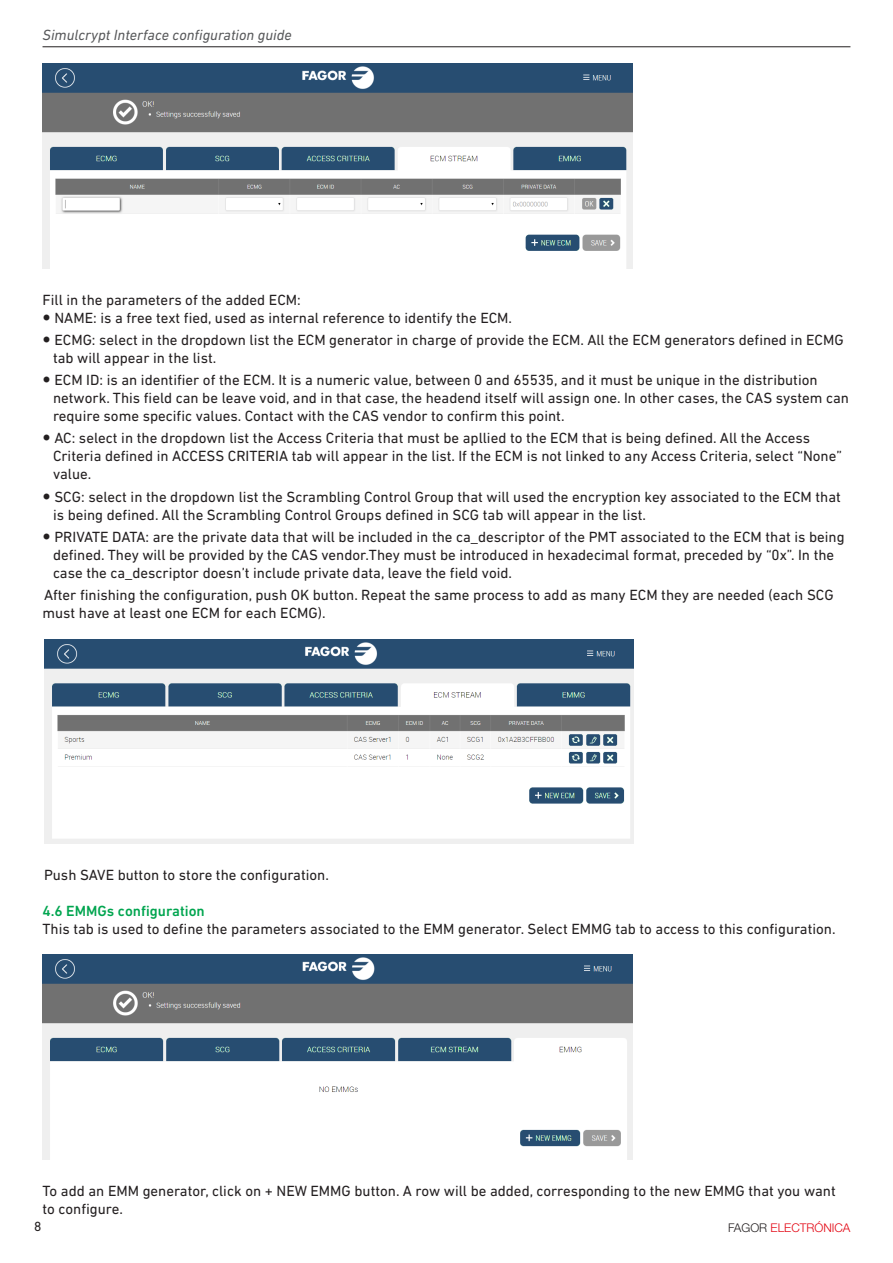
<style>
.page{position:relative;width:893px;height:1263px;background:#fff}
.page>*{position:absolute;margin:0;border:0;box-sizing:border-box;transform-origin:0 0}
.t1{font:15px/18px "DIN Next LT Pro";color:#231f20}
.t2{font:italic 15px "DIN Next LT Pro";color:#57585a}
.t3{font:500 15px "DIN Next LT Pro";color:#00a54f}
.t4{font:13.5px "DIN Next LT Pro";color:#231f20}
.t5{font:300 12px "Helvetica Neue";color:#e30512}
.s1{color:#231f20}
</style>
<div class="page">
<hr style="left:43px;top:47px;width:807px;height:1px;background:#231f20">
<img style="left:43px;top:64px;width:589px;height:205px">
<img style="left:44px;top:639px;width:590px;height:205px">
<img style="left:43px;top:955px;width:589px;height:205px">
<p class="t2" style="left:43px;top:26px;width:251px">Simulcrypt Interface configuration guide</p>
<p class="t1" style="left:43px;top:290px;width:260px">Fill in the parameters of the added ECM:</p>
<p class="t1" style="left:54px;top:308px;width:459px">NAME: is a free text fied, used as internal reference to identify the ECM.</p>
<p class="t1" style="left:53px;top:331px;width:792px">ECMG: select in the dropdown list the ECM generator in charge of provide the ECM. All the ECM generators defined in ECMG tab will appear in the list.</p>
<p class="t1" style="left:53px;top:371px;width:797px">ECM ID: is an identifier of the ECM. It is a numeric value, between 0 and 65535, and it must be unique in the distribution network. This field can be leave void, and in that case, the headend itself will assign one. In other cases, the CAS system can require some specific values. Contact with the CAS vendor to confirm this point.</p>
<p class="t1" style="left:53px;top:429px;width:790px">AC: select in the dropdown list the Access Criteria that must be apllied to the ECM that is being defined. All the Access<br>Criteria defined in ACCESS CRITERIA tab will appear in the list. If the ECM is not linked to any Access Criteria, select “None” value.</p>
<p class="t1" style="left:53px;top:487px;width:789px">SCG: select in the dropdown list the Scrambling Control Group that will used the encryption key associated to the ECM that is being defined. All the Scrambling Control Groups defined in SCG tab will appear in the list.</p>
<p class="t1" style="left:53px;top:528px;width:793px">PRIVATE DATA: are the private data that will be included in the ca_descriptor of the PMT associated to the ECM that is being defined. They will be provided by the CAS vendor.They must be introduced in hexadecimal format, preceded by “0x”. In the case the ca_descriptor doesn’t include private data, leave the field void.</p>
<p class="t1" style="left:43px;top:586px;width:793px">After finishing the configuration, push OK button. Repeat the same process to add as many ECM they are needed (each SCG must have at least one ECM for each ECMG).</p>
<p class="t1" style="left:44px;top:866px;width:286px">Push SAVE button to store the configuration.</p>
<p class="t3" style="left:43px;top:902px;width:164px">4.6 EMMGs configuration</p>
<p class="t1" style="left:43px;top:920px;width:795px">This tab is used to define the parameters associated to the EMM generator. Select EMMG tab to access to this configuration.</p>
<p class="t1" style="left:43px;top:1181px;width:795px">To add an EMM generator, click on + NEW EMMG button. A row will be added, corresponding to the new EMMG that you want to configure.</p>
<p class="t4" style="left:34px;top:1218px;width:9px">8</p>
<p class="t5" style="left:728px;top:1218px;width:124px"><span class="s1">FAGOR</span> ELECTRÓNICA</p>
</div>
